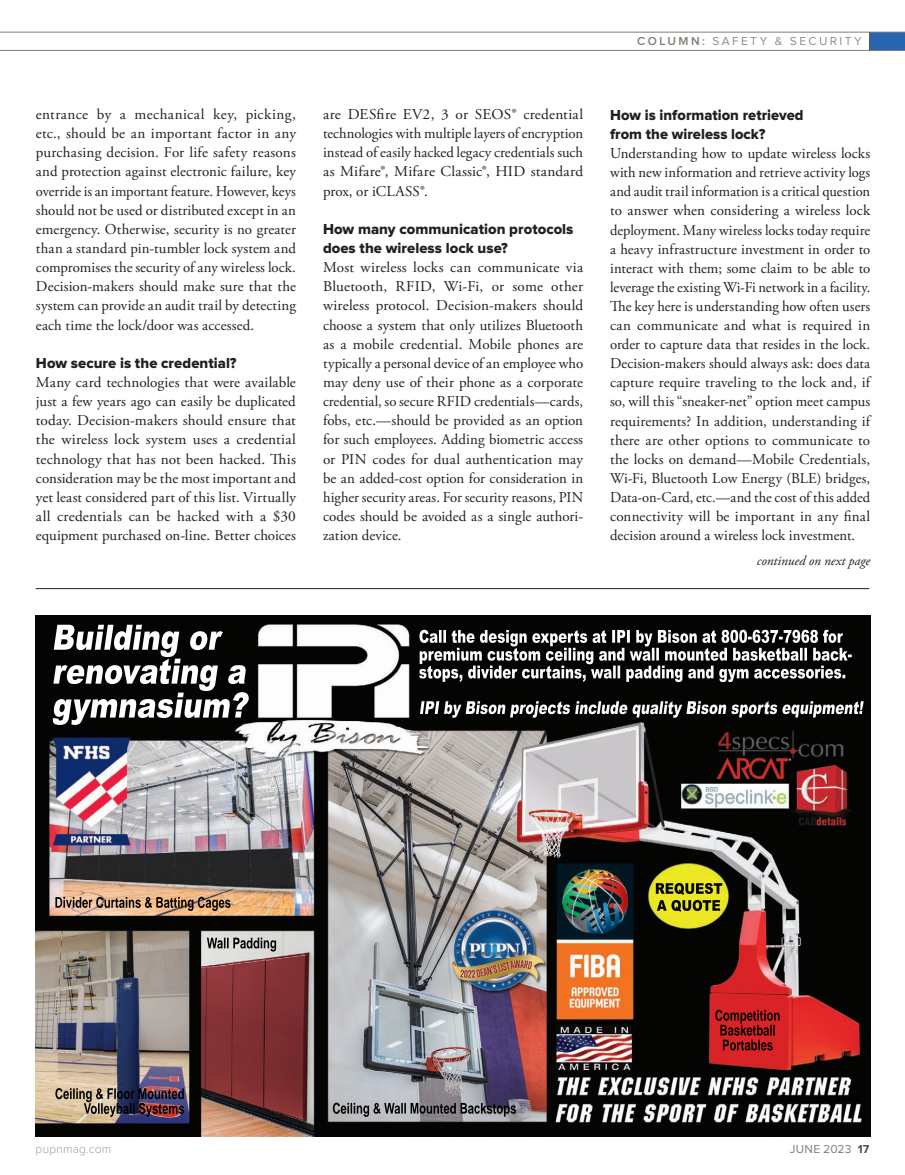
<style>
.page{position:relative;width:905px;height:1175px;background:#fff}
.page>*{position:absolute;margin:0;border:0;box-sizing:border-box;transform-origin:0 0}
.t1{font:15px/19.2px "Adobe Garamond Pro";letter-spacing:.01em;color:#231f20;text-align:justify}
.t2{font:15px/19.2px "Proxima Nova Extrabld";letter-spacing:.005em;color:#231f20}
.t3{font:italic 13.5px "Adobe Garamond Pro";color:#231f20}
.t4{font:12px "Proxima Nova";letter-spacing:.2em;color:#8e8e85}
.t5{font:300 12px "Proxima Nova";letter-spacing:.015em;color:#9f9f97}
.t6{font:12px "Proxima Nova";letter-spacing:.015em;color:#7c7f7e}
.s1{font-weight:600;color:#7f8077}
.s2{font-weight:700;color:#4b4c4d}
</style>
<div class="page">
<div style="left:869px;top:32px;width:35px;height:18px;background:#2865b1"></div>
<hr style="left:0;top:32px;width:904px;height:1px;background:#7f8077">
<hr style="left:0;top:50px;width:904px;height:1px;background:#7f8077">
<svg style="left:869px;top:32px;width:1px;height:18px"></svg>
<hr style="left:36px;top:588px;width:833px;height:1px;background:#231f20">
<img style="left:36px;top:615px;width:834px;height:521px">
<img style="left:54px;top:624px;width:169px;height:33px">
<img style="left:140px;top:658px;width:106px;height:33px">
<img style="left:138px;top:692px;width:111px;height:26px">
<img style="left:419px;top:630px;width:251px;height:13px">
<img style="left:792px;top:630px;width:36px;height:13px">
<img style="left:457px;top:648px;width:229px;height:12px">
<img style="left:704px;top:648px;width:143px;height:12px">
<img style="left:427px;top:665px;width:233px;height:13px">
<img style="left:662px;top:665px;width:179px;height:13px">
<img style="left:420px;top:701px;width:443px;height:13px">
<p class="t1" style="left:36px;top:105px;width:262px">entrance by a mechanical key, picking, etc., should be an important factor in any purchasing decision. For life safety reasons and protection against electronic failure, key override is an important feature. However, keys should not be used or distributed except in an emergency. Otherwise, security is no greater than a standard pin-tumbler lock system and compromises the security of any wireless lock.<br>Decision-makers should make sure that the system can provide an audit trail by detecting each time the lock/door was accessed.</p>
<p class="t2" style="left:36px;top:354px;width:202px">How secure is the credential?</p>
<p class="t1" style="left:36px;top:373px;width:261px">Many card technologies that were available just a few years ago can easily be duplicated today. Decision-makers should ensure that the wireless lock system uses a credential technology that has not been hacked. This consideration may be the most important and yet least considered part of this list. Virtually all credentials can be hacked with a $30 equipment purchased on-line. Better choices</p>
<p class="t1" style="left:323px;top:105px;width:261px">are DESfire EV2, 3 or SEOS® credential technologies with multiple layers of encryption instead of easily hacked legacy credentials such as Mifare®, Mifare Classic®, HID standard prox, or iCLASS®.</p>
<p class="t2" style="left:323px;top:220px;width:252px">How many communication protocols does the wireless lock use?</p>
<p class="t1" style="left:323px;top:258px;width:261px">Most wireless locks can communicate via Bluetooth, RFID, Wi-Fi, or some other wireless protocol. Decision-makers should choose a system that only utilizes Bluetooth as a mobile credential. Mobile phones are typically a personal device of an employee who may deny use of their phone as a corporate credential, so secure RFID credentials—cards, fobs, etc.—should be provided as an option for such employees. Adding biometric access or PIN codes for dual authentication may be an added-cost option for consideration in higher security areas. For security reasons, PIN codes should be avoided as a single authori&shy;zation device.</p>
<p class="t4" style="left:637px;top:36px;width:226px"><span class="s1">COLUMN:</span> SAFETY &amp; SECURITY</p>
<p class="t2" style="left:610px;top:106px;width:195px">How is information retrieved from the wireless lock?</p>
<p class="t1" style="left:610px;top:144px;width:262px">Understanding how to update wireless locks with new information and retrieve activity logs and audit trail information is a critical question to answer when considering a wireless lock deployment. Many wireless locks today require a heavy infrastructure investment in order to interact with them; some claim to be able to leverage the existing Wi-Fi network in a facility.<br>The key here is understanding how often users can communicate and what is required in order to capture data that resides in the lock.<br>Decision-makers should always ask: does data capture require traveling to the lock and, if so, will this “sneaker-net” option meet campus requirements? In addition, understanding if there are other options to communicate to the locks on demand—Mobile Credentials, Wi-Fi, Bluetooth Low Energy (BLE) bridges, Data-on-Card, etc.—and the cost of this added connectivity will be important in any final decision around a wireless lock investment.</p>
<p class="t3" style="left:756px;top:553px;width:115px">continued on next page</p>
<p class="t5" style="left:36px;top:1143px;width:77px">pupnmag.com</p>
<p class="t6" style="left:789px;top:1143px;width:81px">JUNE 2023 <span class="s2">17</span></p>
</div>
